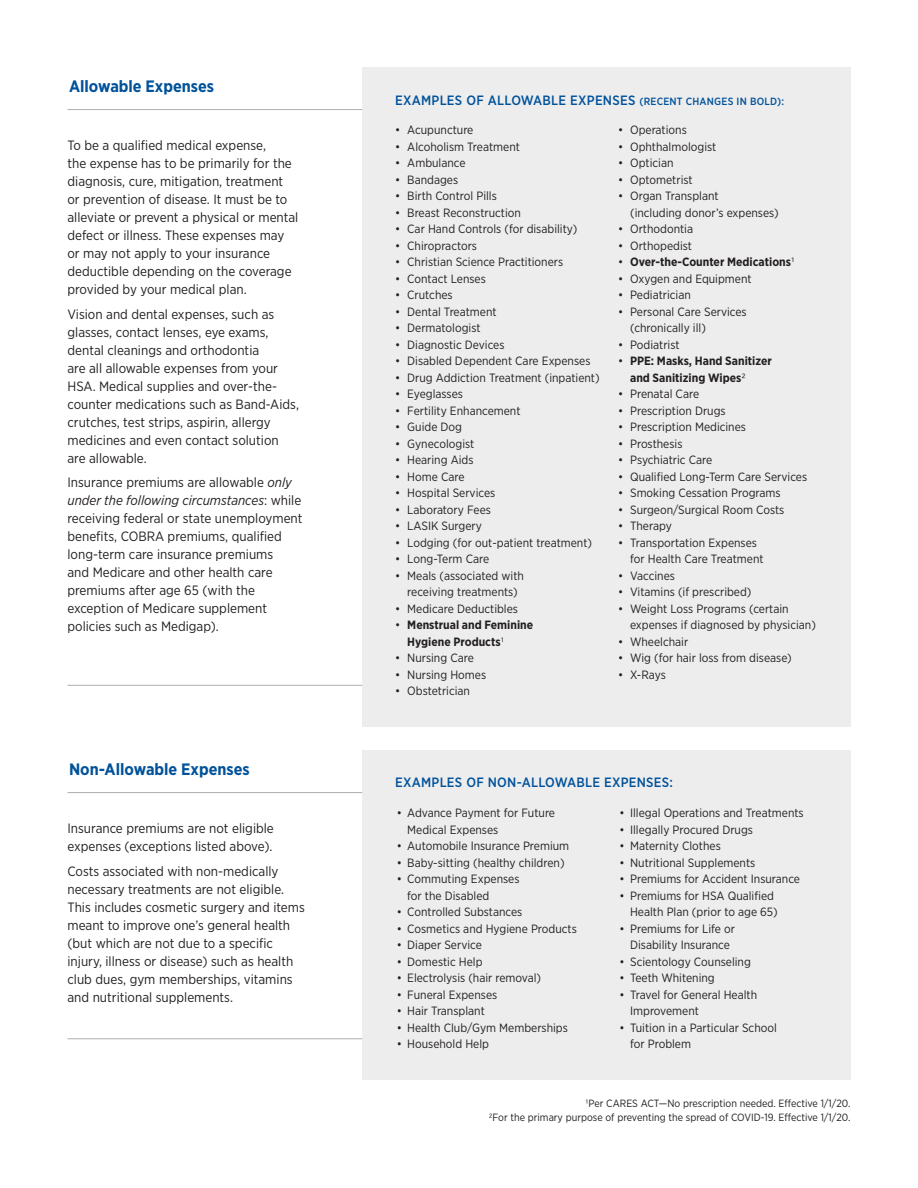
<style>
.page{position:relative;width:918px;height:1188px;background:#fff}
.page>*{position:absolute;margin:0;border:0;box-sizing:border-box;transform-origin:0 0}
.t1{font:700 16.5px "Gotham Narrow";color:#01529a}
.t2{font:13.5px/18px "Gotham Narrow";color:#231f20}
.t3{font:500 13.5px "Gotham Narrow";letter-spacing:.02em;color:#01529a}
.t4{font:12px/16.5px "Gotham Narrow";color:#231f20}
.t5{font:700 12px/16.5px "Gotham Narrow";color:#231f20}
.t6{font:10.5px "Gotham Narrow";color:#231f20}
.s1{font-style:italic}
.s2{font-size:10.5px}
.s3{font-weight:400}
</style>
<div class="page">
<div style="left:362px;top:68px;width:488px;height:659px;background:#ededee"></div>
<div style="left:362px;top:751px;width:488px;height:329px;background:#ededee"></div>
<hr style="left:68px;top:109px;width:294px;height:1px;background:#aeafb3">
<hr style="left:68px;top:685px;width:294px;height:1px;background:#aeafb3">
<hr style="left:68px;top:1038px;width:294px;height:1px;background:#aeafb3">
<hr style="left:68px;top:792px;width:294px;height:1px;background:#aeafb3">
<p class="t1" style="left:69px;top:75px;width:147px">Allowable Expenses</p>
<p class="t2" style="left:68px;top:136px;width:232px">To be a qualified medical expense,<br>the expense has to be primarily for the diagnosis, cure, mitigation, treatment or prevention of disease. It must be to alleviate or prevent a physical or mental defect or illness. These expenses may or may not apply to your insurance deductible depending on the coverage provided by your medical plan.</p>
<p class="t2" style="left:68px;top:305px;width:233px">Vision and dental expenses, such as glasses, contact lenses, eye exams, dental cleanings and orthodontia<br>are all allowable expenses from your HSA. Medical supplies and over-the&shy;counter medications such as Band-Aids, crutches, test strips, aspirin, allergy medicines and even contact solution are allowable.</p>
<p class="t2" style="left:68px;top:473px;width:236px">Insurance premiums are allowable <span class="s1">only under the following circumstances</span>: while receiving federal or state unemployment benefits, COBRA premiums, qualified long-term care insurance premiums<br>and Medicare and other health care premiums after age 65 (with the exception of Medicare supplement policies such as Medigap).</p>
<p class="t1" style="left:69px;top:758px;width:182px">Non-Allowable Expenses</p>
<p class="t2" style="left:68px;top:819px;width:208px">Insurance premiums are not eligible expenses (exceptions listed above).</p>
<p class="t2" style="left:68px;top:862px;width:239px">Costs associated with non-medically necessary treatments are not eligible.<br>This includes cosmetic surgery and items meant to improve one’s general health (but which are not due to a specific injury, illness or disease) such as health club dues, gym memberships, vitamins and nutritional supplements.</p>
<p class="t3" style="left:395px;top:92px;width:390px">EXAMPLES OF ALLOWABLE EXPENSES <span class="s2">(RECENT CHANGES IN BOLD):</span></p>
<p class="t4" style="left:395px;top:122px;width:80px">• Acupuncture</p>
<p class="t4" style="left:395px;top:138px;width:126px">• Alcoholism Treatment</p>
<p class="t4" style="left:395px;top:155px;width:72px">• Ambulance</p>
<p class="t4" style="left:395px;top:171px;width:64px">• Bandages</p>
<p class="t4" style="left:395px;top:188px;width:103px">• Birth Control Pills</p>
<p class="t4" style="left:395px;top:204px;width:127px">• Breast Reconstruction</p>
<p class="t4" style="left:395px;top:221px;width:184px">• Car Hand Controls (for disability)</p>
<p class="t4" style="left:395px;top:237px;width:83px">• Chiropractors</p>
<p class="t4" style="left:395px;top:254px;width:169px">• Christian Science Practitioners</p>
<p class="t4" style="left:395px;top:270px;width:92px">• Contact Lenses</p>
<p class="t4" style="left:395px;top:287px;width:59px">• Crutches</p>
<p class="t4" style="left:395px;top:303px;width:103px">• Dental Treatment</p>
<p class="t4" style="left:395px;top:320px;width:87px">• Dermatologist</p>
<p class="t4" style="left:395px;top:336px;width:111px">• Diagnostic Devices</p>
<p class="t4" style="left:395px;top:353px;width:197px">• Disabled Dependent Care Expenses</p>
<p class="t4" style="left:395px;top:369px;width:206px">• Drug Addiction Treatment (inpatient)</p>
<p class="t4" style="left:395px;top:386px;width:69px">• Eyeglasses</p>
<p class="t4" style="left:395px;top:402px;width:127px">• Fertility Enhancement</p>
<p class="t4" style="left:395px;top:419px;width:68px">• Guide Dog</p>
<p class="t4" style="left:395px;top:435px;width:81px">• Gynecologist</p>
<p class="t4" style="left:395px;top:452px;width:80px">• Hearing Aids</p>
<p class="t4" style="left:395px;top:468px;width:71px">• Home Care</p>
<p class="t4" style="left:395px;top:485px;width:102px">• Hospital Services</p>
<p class="t4" style="left:395px;top:501px;width:97px">• Laboratory Fees</p>
<p class="t4" style="left:395px;top:518px;width:88px">• LASIK Surgery</p>
<p class="t4" style="left:395px;top:534px;width:198px">• Lodging (for out-patient treatment)</p>
<p class="t4" style="left:395px;top:551px;width:95px">• Long-Term Care</p>
<p class="t4" style="left:395px;top:567px;width:130px;text-align:center">• Meals (associated with receiving treatments)</p>
<p class="t4" style="left:395px;top:600px;width:124px">• Medicare Deductibles</p>
<p class="t5" style="left:407px;top:617px;width:127px;text-indent:-12px"><span class="s3">•</span> Menstrual and Feminine<br>Hygiene Products<span class="s3">1</span></p>
<p class="t4" style="left:395px;top:650px;width:80px">• Nursing Care</p>
<p class="t4" style="left:395px;top:666px;width:92px">• Nursing Homes</p>
<p class="t4" style="left:395px;top:683px;width:76px">• Obstetrician</p>
<p class="t4" style="left:618px;top:122px;width:70px">• Operations</p>
<p class="t4" style="left:618px;top:138px;width:100px">• Ophthalmologist</p>
<p class="t4" style="left:618px;top:155px;width:57px">• Optician</p>
<p class="t4" style="left:618px;top:171px;width:76px">• Optometrist</p>
<p class="t4" style="left:630px;top:188px;width:150px;text-indent:-12px">• Organ Transplant<br>(including donor’s expenses)</p>
<p class="t4" style="left:618px;top:221px;width:76px">• Orthodontia</p>
<p class="t4" style="left:618px;top:237px;width:75px">• Orthopedist</p>
<p class="t5" style="left:618px;top:254px;width:178px"><span class="s3">•</span> Over-the-Counter Medications<span class="s3">1</span></p>
<p class="t4" style="left:618px;top:270px;width:135px">• Oxygen and Equipment</p>
<p class="t4" style="left:618px;top:287px;width:74px">• Pediatrician</p>
<p class="t4" style="left:630px;top:303px;width:118px;text-indent:-12px">• Personal Care Services (chronically ill)</p>
<p class="t4" style="left:618px;top:336px;width:63px">• Podiatrist</p>
<p class="t5" style="left:630px;top:353px;width:143px;text-indent:-12px"><span class="s3">•</span> PPE: Masks, Hand Sanitizer and Sanitizing Wipes<span class="s3">2</span></p>
<p class="t4" style="left:618px;top:386px;width:83px">• Prenatal Care</p>
<p class="t4" style="left:618px;top:402px;width:109px">• Prescription Drugs</p>
<p class="t4" style="left:618px;top:419px;width:129px">• Prescription Medicines</p>
<p class="t4" style="left:618px;top:435px;width:66px">• Prosthesis</p>
<p class="t4" style="left:618px;top:452px;width:96px">• Psychiatric Care</p>
<p class="t4" style="left:618px;top:468px;width:191px">• Qualified Long-Term Care Services</p>
<p class="t4" style="left:618px;top:485px;width:164px">• Smoking Cessation Programs</p>
<p class="t4" style="left:618px;top:501px;width:168px">• Surgeon/Surgical Room Costs</p>
<p class="t4" style="left:618px;top:518px;width:55px">• Therapy</p>
<p class="t4" style="left:630px;top:534px;width:135px;text-indent:-12px">• Transportation Expenses for Health Care Treatment</p>
<p class="t4" style="left:618px;top:567px;width:58px">• Vaccines</p>
<p class="t4" style="left:618px;top:584px;width:135px">• Vitamins (if prescribed)</p>
<p class="t4" style="left:630px;top:600px;width:187px;text-indent:-12px">• Weight Loss Programs (certain expenses if diagnosed by physician)</p>
<p class="t4" style="left:618px;top:633px;width:72px">• Wheelchair</p>
<p class="t4" style="left:618px;top:650px;width:175px">• Wig (for hair loss from disease)</p>
<p class="t4" style="left:618px;top:666px;width:49px">• X-Rays</p>
<p class="t3" style="left:395px;top:774px;width:279px">EXAMPLES OF NON-ALLOWABLE EXPENSES:</p>
<p class="t4" style="left:407px;top:805px;width:149px;text-indent:-10px">• Advance Payment for Future<br>Medical Expenses</p>
<p class="t4" style="left:397px;top:838px;width:174px">• Automobile Insurance Premium</p>
<p class="t4" style="left:397px;top:854px;width:169px">• Baby-sitting (healthy children)</p>
<p class="t4" style="left:407px;top:871px;width:114px;text-indent:-10px">• Commuting Expenses for the Disabled</p>
<p class="t4" style="left:397px;top:904px;width:127px">• Controlled Substances</p>
<p class="t4" style="left:397px;top:920px;width:182px">• Cosmetics and Hygiene Products</p>
<p class="t4" style="left:397px;top:937px;width:87px">• Diaper Service</p>
<p class="t4" style="left:397px;top:953px;width:87px">• Domestic Help</p>
<p class="t4" style="left:397px;top:970px;width:146px">• Electrolysis (hair removal)</p>
<p class="t4" style="left:397px;top:986px;width:102px">• Funeral Expenses</p>
<p class="t4" style="left:397px;top:1003px;width:90px">• Hair Transplant</p>
<p class="t4" style="left:397px;top:1019px;width:173px">• Health Club/Gym Memberships</p>
<p class="t4" style="left:397px;top:1036px;width:94px">• Household Help</p>
<p class="t4" style="left:620px;top:805px;width:186px">• Illegal Operations and Treatments</p>
<p class="t4" style="left:620px;top:821px;width:135px">• Illegally Procured Drugs</p>
<p class="t4" style="left:620px;top:838px;width:103px">• Maternity Clothes</p>
<p class="t4" style="left:620px;top:854px;width:137px">• Nutritional Supplements</p>
<p class="t4" style="left:620px;top:871px;width:182px">• Premiums for Accident Insurance</p>
<p class="t4" style="left:630px;top:887px;width:149px;text-indent:-10px">• Premiums for HSA Qualified<br>Health Plan (prior to age 65)</p>
<p class="t4" style="left:620px;top:920px;width:117px;text-align:center">• Premiums for Life or<br>Disability Insurance</p>
<p class="t4" style="left:620px;top:953px;width:133px">• Scientology Counseling</p>
<p class="t4" style="left:620px;top:970px;width:97px">• Teeth Whitening</p>
<p class="t4" style="left:630px;top:986px;width:129px;text-indent:-10px">• Travel for General Health<br>Improvement</p>
<p class="t4" style="left:630px;top:1019px;width:148px;text-indent:-10px">• Tuition in a Particular School for Problem</p>
<p class="t6" style="left:586px;top:1097px;width:266px">1Per CARES ACT—No prescription needed. Effective 1/1/20.</p>
<p class="t6" style="left:489px;top:1110px;width:363px">2For the primary purpose of preventing the spread of COVID-19. Effective 1/1/20.</p>
</div>
